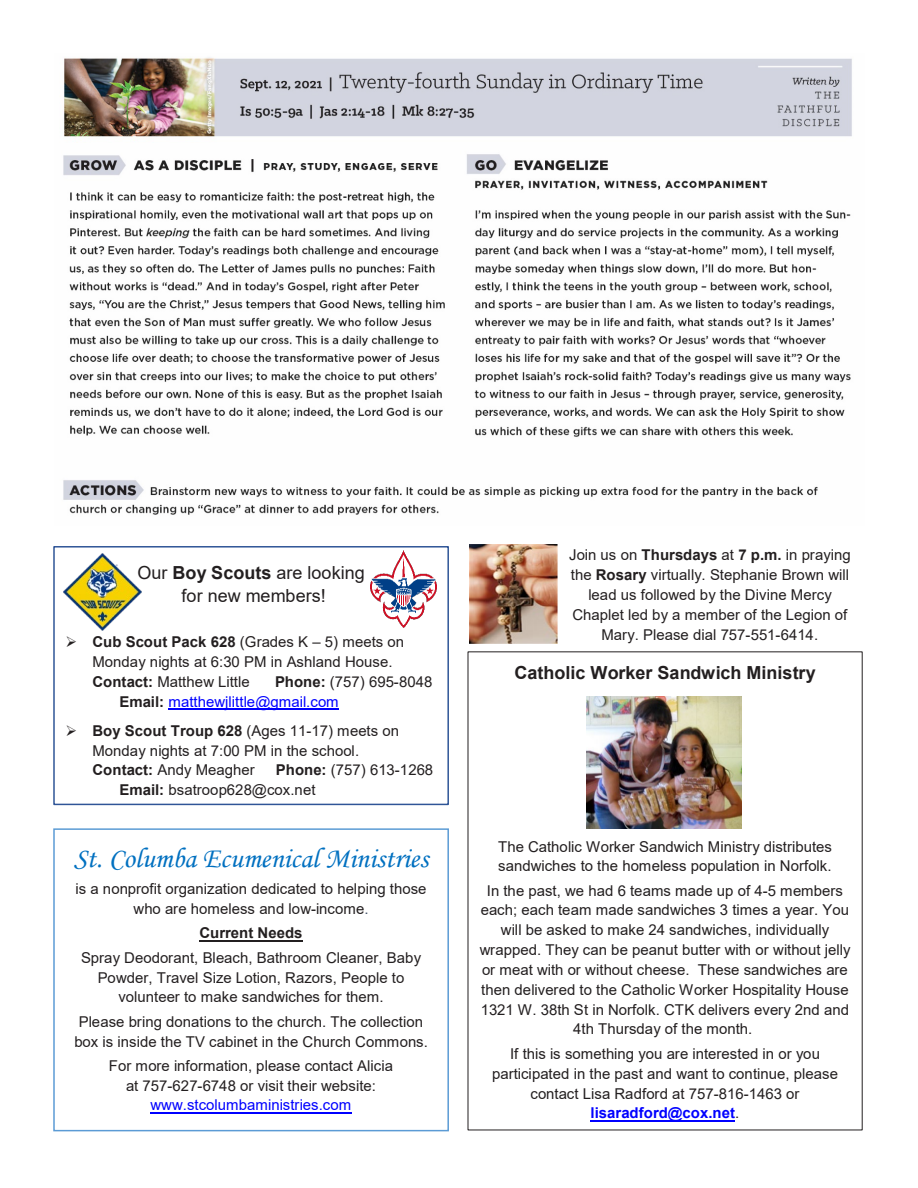
<style>
.page{position:relative;width:918px;height:1188px;background:#fff}
.page>*{position:absolute;margin:0;border:0;box-sizing:border-box;transform-origin:0 0}
.t1{font:28.5px "Monotype Corsiva";color:#0070c0}
.t2{font:18px/23.7px "Arial";letter-spacing:.005em;color:#231f20;text-align:center}
.t3{font:700 18px "Arial";color:#231f20}
.t4{font:15px/19.8px "Arial";color:#231f20;text-align:center}
.t5{font:15px/19.8px "Arial";color:#00f}
.s1{font-weight:700}
.s2{font-weight:700;color:#231f20}
.s3{color:#231f20}
.s4{color:#44546a}
.s5{color:#00f}
.s6{font-weight:700;color:#00f}
</style>
<div class="page">
<img style="left:470px;top:544px;width:87px;height:100px">
<div style="left:53px;top:828px;width:396px;height:303px;border:2px solid #5b9bd5"></div>
<hr style="left:199px;top:940px;width:104px;height:1px;background:#231f20">
<hr style="left:150px;top:1112px;width:202px;height:1px;background:#00f">
<div style="left:53px;top:546px;width:396px;height:259px;border:2px solid #2f5597"></div>
<img style="left:55px;top:553px;width:392px;height:245px">
<hr style="left:168px;top:709px;width:171px;height:1px;background:#00f">
<img style="left:371px;top:550px;width:65px;height:77px">
<img style="left:63px;top:554px;width:79px;height:77px">
<hr style="left:591px;top:1120px;width:144px;height:1px;background:#00f">
<img style="left:586px;top:696px;width:155px;height:133px">
<img style="left:63px;top:57px;width:789px;height:458px">
<p class="t2" style="left:138px;top:560px;width:229px">Our <span class="s1">Boy Scouts</span> are looking for new members!</p>
<p class="t4" style="left:93px;top:632px;width:313px;text-align:left;text-indent:-27px">➢ <span class="s1">Cub Scout Pack 628</span> (Grades K – 5) meets on<br>Monday nights at 6:30 PM in Ashland House.<br><span class="s1">Contact:</span> Matthew Little</p>
<p class="t5" style="left:119px;top:672px;width:314px;text-indent:156px"><span class="s2">Phone:</span> <span class="s3">(757) 695-8048<br></span><span class="s2">Email:</span> matthewjlittle@gmail.com</p>
<p class="t4" style="left:93px;top:721px;width:308px;text-align:left;text-indent:-27px">➢ <span class="s1">Boy Scout Troup 628</span> (Ages 11-17) meets on<br>Monday nights at 7:00 PM in the school.<br><span class="s1">Contact:</span> Andy Meagher</p>
<p class="t4" style="left:120px;top:760px;width:315px;text-align:left;text-indent:156px"><span class="s1">Phone:</span> (757) 613-1268<br><span class="s1">Email:</span> bsatroop628@cox.net</p>
<p class="t1" style="left:74px;top:841px;width:356px">St. Columba Ecumenical Ministries</p>
<p class="t4" style="left:76px;top:879px;width:353px">is a nonprofit organization dedicated to helping those who are homeless and low-income<span class="s4">.</span></p>
<p class="t4" style="left:81px;top:921px;width:342px;line-height:24.5px"><span class="s1">Current Needs<br></span>Spray Deodorant, Bleach, Bathroom Cleaner, Baby</p>
<p class="t4" style="left:98px;top:967px;width:308px">Powder, Travel Size Lotion, Razors, People to volunteer to make sandwiches for them.</p>
<p class="t4" style="left:74px;top:1011px;width:355px;text-align:left">Please bring donations to the church. The collection box is inside the TV cabinet in the Church Commons.</p>
<p class="t4" style="left:109px;top:1056px;width:286px">For more information, please contact Alicia at 757-627-6748 or visit their website: <span class="s5">www.stcolumbaministries.com</span></p>
<p class="t4" style="left:569px;top:545px;width:283px">Join us on <span class="s1">Thursdays</span> at <span class="s1">7 p.m.</span> in praying the <span class="s1">Rosary</span> virtually. Stephanie Brown will lead us followed by the Divine Mercy Chaplet led by a member of the Legion of Mary. Please dial 757-551-6414.</p>
<p class="t3" style="left:514px;top:660px;width:303px">Catholic Worker Sandwich Ministry</p>
<p class="t4" style="left:498px;top:836px;width:335px;text-align:left">The Catholic Worker Sandwich Ministry distributes sandwiches to the homeless population in Norfolk.</p>
<p class="t4" style="left:480px;top:880px;width:372px">In the past, we had 6 teams made up of 4-5 members each; each team made sandwiches 3 times a year. You will be asked to make 24 sandwiches, individually wrapped. They can be peanut butter with or without jelly or meat with or without cheese. These sandwiches are then delivered to the Catholic Worker Hospitality House 1321 W. 38th St in Norfolk. CTK delivers every 2nd and 4th Thursday of the month.</p>
<p class="t4" style="left:492px;top:1044px;width:347px">If this is something you are interested in or you participated in the past and want to continue, please contact Lisa Radford at 757-816-1463 or <span class="s6">lisaradford@cox.net</span>.</p>
</div>
